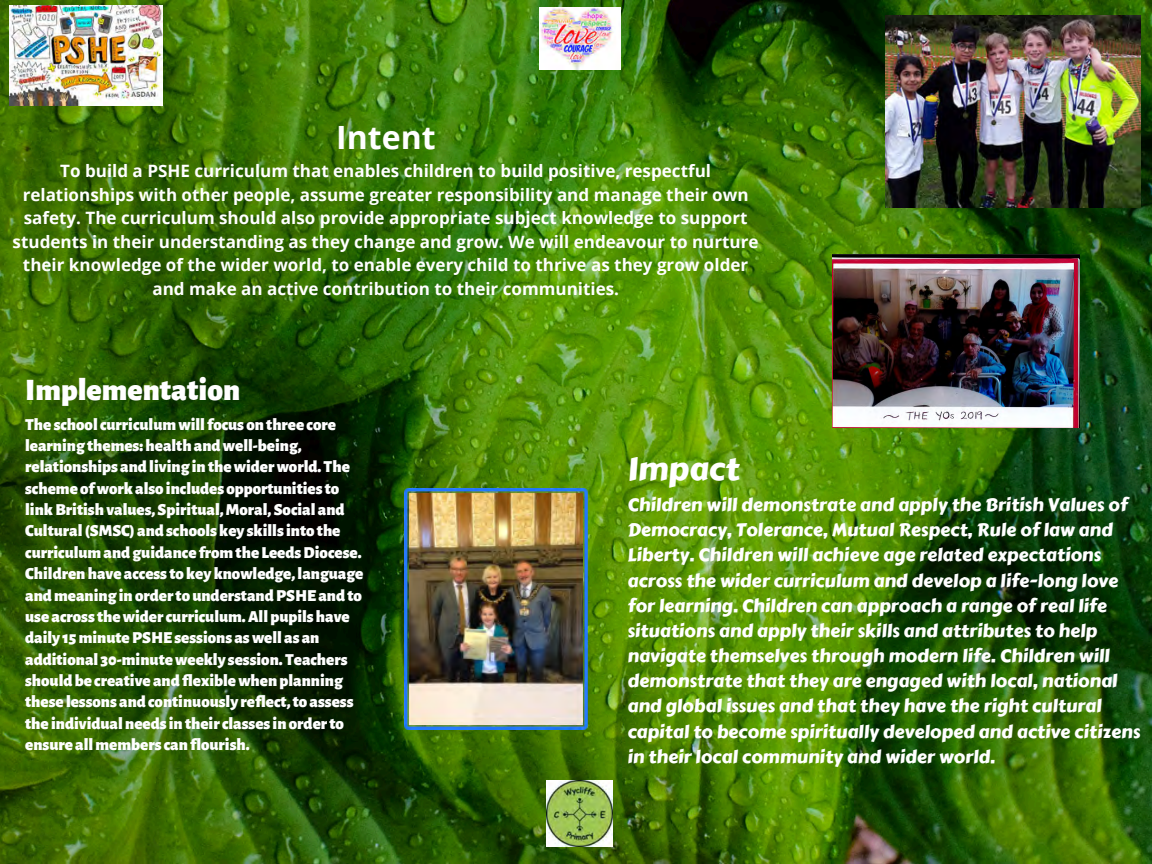
<style>
.page{position:relative;width:1152px;height:864px;background:#fff}
.page>*{position:absolute;margin:0;border:0;box-sizing:border-box;transform-origin:0 0}
.t1{font:700 32.1px "Open Sans";color:#fff}
.t2{font:31.95px "Carter One";color:#fff}
.t3{font:900 31.5px "Alegreya Sans";color:#fff}
.t4{font:18px/25.2px "Carter One";color:#fff}
.t5{font:700 17.1px/23.5px "Open Sans";color:#fff;text-align:center}
.t6{font:900 16.95px/21.3px "Alegreya Sans";color:#fff}
</style>
<div class="page">
<img style="left:0;top:0;width:1152px;height:864px">
<img style="left:885px;top:16px;width:255px;height:191px">
<img style="left:546px;top:780px;width:67px;height:67px">
<img style="left:539px;top:7px;width:81px;height:62px">
<img style="left:10px;top:5px;width:153px;height:101px">
<img style="left:833px;top:254px;width:246px;height:174px">
<img style="left:405px;top:489px;width:241px;height:241px">
<p class="t1" style="left:336px;top:115px;width:101px">Intent</p>
<p class="t5" style="left:13px;top:159px;width:747px">To build a PSHE curriculum that enables children to build positive, respectful relationships with other people, assume greater responsibility and manage their own safety. The curriculum should also provide appropriate subject knowledge to support students in their understanding as they change and grow. We will endeavour to nurture their knowledge of the wider world, to enable every child to thrive as they grow older and make an active contribution to their communities.</p>
<p class="t3" style="left:25px;top:375px;width:217px">Implementation</p>
<p class="t6" style="left:25px;top:414px;width:340px">The school curriculum will focus on three core learning themes: health and well-being, relationships and living in the wider world. The scheme of work also includes opportunities to link British values, Spiritual, Moral, Social and Cultural (SMSC) and schools key skills into the curriculum and guidance from the Leeds Diocese.<br>Children have access to key knowledge, language and meaning in order to understand PSHE and to use across the wider curriculum. All pupils have daily 15 minute PSHE sessions as well as an additional 30-minute weekly session. Teachers should be creative and flexible when planning these lessons and continuously reflect, to assess the individual needs in their classes in order to ensure all members can flourish.</p>
<p class="t2" style="left:627px;top:445px;width:114px">Impact</p>
<p class="t4" style="left:627px;top:493px;width:514px">Children will demonstrate and apply the British Values of Democracy, Tolerance, Mutual Respect, Rule of law and Liberty. Children will achieve age related expectations across the wider curriculum and develop a life-long love for learning. Children can approach a range of real life situations and apply their skills and attributes to help navigate themselves through modern life. Children will demonstrate that they are engaged with local, national and global issues and that they have the right cultural capital to become spiritually developed and active citizens in their local community and wider world.</p>
</div>
